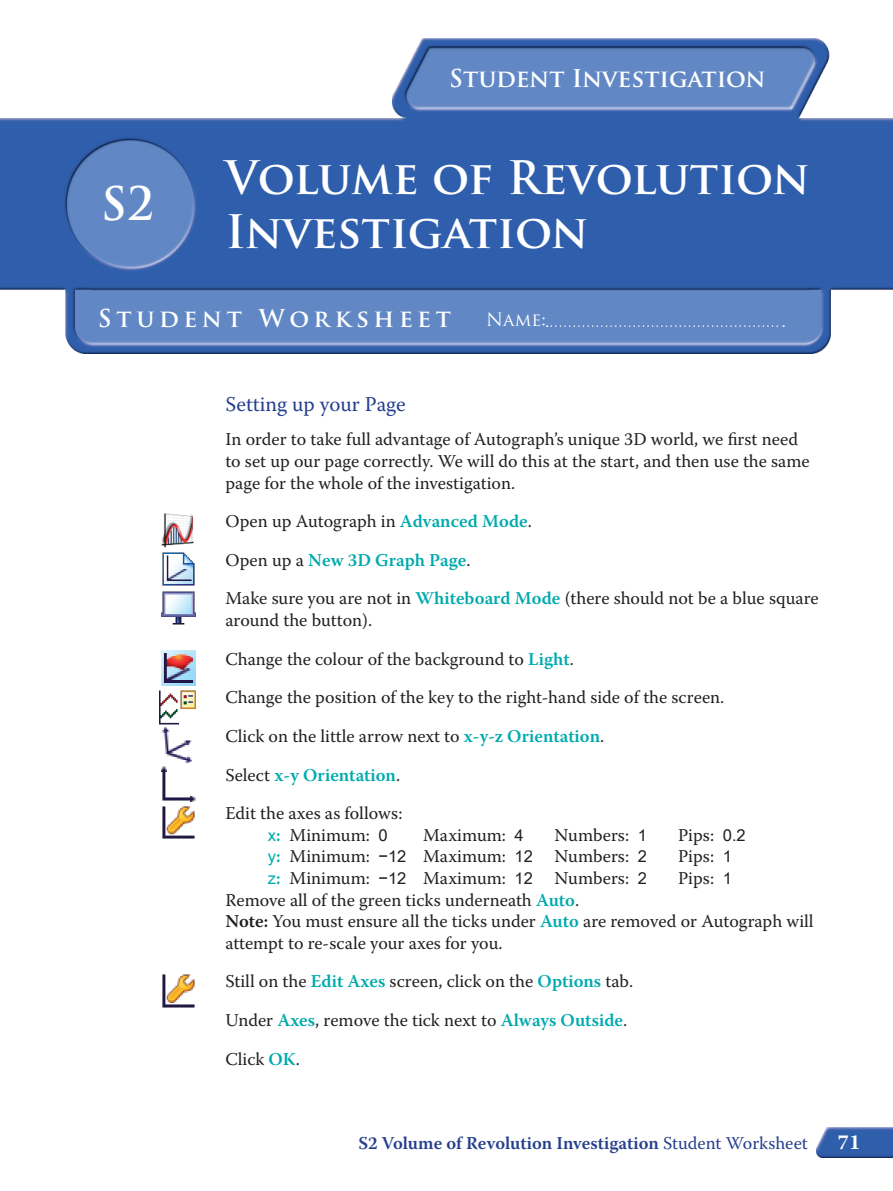
<style>
.page{position:relative;width:893px;height:1191px;background:#fff}
.page>*{position:absolute;margin:0;border:0;box-sizing:border-box;transform-origin:0 0}
.t1{font:700 45px/54px "Trajan Pro";color:#fff}
.t2{font:700 24px "Trajan Pro";color:#fff}
.t3{font:700 24px "Trajan Pro";letter-spacing:.2em;color:#fff}
.t4{font:21px "Warnock Pro";color:#253f8e}
.t5{font:700 21px "Warnock Pro";color:#fff}
.t6{font:18px/38.5px "Warnock Pro";color:#231f20}
.t7{font:600 18px "Warnock Pro";color:#253f8e}
.t8{font:18px "Trajan Pro";color:#fff}
.s1{font-weight:600;color:#00aaad}
.s2{font-family:"Arialfor Autograph Uni";font-size:16.5px;color:#00aaad}
.s3{font-family:"Arialfor Autograph Uni";font-size:16.5px}
.s4{font-weight:600}
.s5{font-weight:400}
</style>
<div class="page">
<img style="left:817px;top:1127px;width:75px;height:30px">
<img style="left:0;top:38px;width:892px;height:315px">
<svg style="left:547px;top:325px;width:237px;height:2px"></svg>
<img style="left:161px;top:513px;width:33px;height:35px">
<img style="left:162px;top:552px;width:33px;height:34px">
<img style="left:161px;top:591px;width:35px;height:34px">
<img style="left:161px;top:650px;width:35px;height:35px">
<img style="left:160px;top:690px;width:36px;height:35px">
<img style="left:162px;top:728px;width:30px;height:34px">
<img style="left:161px;top:766px;width:35px;height:35px">
<img style="left:162px;top:806px;width:33px;height:33px">
<img style="left:162px;top:974px;width:33px;height:34px">
<h2 class="t2" style="left:449px;top:64px;width:318px">Student Investigation</h2>
<h1 class="t1" style="left:101px;top:178px;width:55px">S2</h1>
<h1 class="t1" style="left:225px;top:151px;width:586px">Volume of Revolution<br>Investigation</h1>
<h2 class="t3" style="left:98px;top:303px;width:355px">Student Worksheet</h2>
<p class="t8" style="left:486px;top:308px;width:61px">Name:</p>
<p class="t4" style="left:225px;top:391px;width:182px">Setting up your Page</p>
<p class="t6" style="left:225px;top:428px;width:586px;line-height:21.6px">In order to take full advantage of Autograph’s unique 3D world, we first need to set up our page correctly. We will do this at the start, and then use the same page for the whole of the investigation.</p>
<p class="t6" style="left:225px;top:502px;width:595px">Open up Autograph in <span class="s1">Advanced Mode</span>.<br>Open up a <span class="s1">New 3D Graph Page</span>.<br>Make sure you are not in <span class="s1">Whiteboard Mode</span> (there should not be a blue square</p>
<p class="t6" style="left:225px;top:600px;width:500px">around the button).<br>Change the colour of the background to <span class="s1">Light</span>.<br>Change the position of the key to the right-hand side of the screen.<br>Click on the little arrow next to <span class="s1">x-y-z Orientation</span>.<br>Select <span class="s1">x-y Orientation</span>.<br>Edit the axes as follows:</p>
<p class="t6" style="left:268px;top:815px;width:121px"><span class="s2">x</span><span class="s1">:</span> Minimum: <span class="s3">0</span></p>
<p class="t6" style="left:423px;top:815px;width:102px">Maximum: <span class="s3">4</span></p>
<p class="t6" style="left:555px;top:815px;width:94px">Numbers: <span class="s3">1</span></p>
<p class="t6" style="left:678px;top:815px;width:69px">Pips: <span class="s3">0.2</span></p>
<p class="t6" style="left:268px;top:837px;width:381px"><span class="s2">y</span><span class="s1">:</span> Minimum: <span class="s3">–−12</span> Maximum: <span class="s3">12</span> Numbers: <span class="s3">2</span></p>
<p class="t6" style="left:678px;top:837px;width:55px">Pips: <span class="s3">1</span></p>
<p class="t6" style="left:268px;top:858px;width:381px"><span class="s2">z</span><span class="s1">:</span> Minimum: <span class="s3">–−12</span> Maximum: <span class="s3">12</span> Numbers: <span class="s3">2</span></p>
<p class="t6" style="left:678px;top:858px;width:55px">Pips: <span class="s3">1</span></p>
<p class="t6" style="left:225px;top:888px;width:590px;line-height:21.6px">Remove all of the green ticks underneath <span class="s1">Auto</span>.<br><span class="s4">Note:</span> You must ensure all the ticks under <span class="s1">Auto</span> are removed or Autograph will attempt to re-scale your axes for you.</p>
<p class="t6" style="left:225px;top:962px;width:409px">Still on the <span class="s1">Edit Axes</span> screen, click on the <span class="s1">Options</span> tab.<br>Under <span class="s1">Axes</span>, remove the tick next to <span class="s1">Always Outside</span>.<br>Click <span class="s1">OK</span>.</p>
<p class="t7" style="left:358px;top:1132px;width:451px">S2 Volume of Revolution Investigation <span class="s5">Student Worksheet</span></p>
<p class="t5" style="left:838px;top:1129px;width:24px">71</p>
</div>
